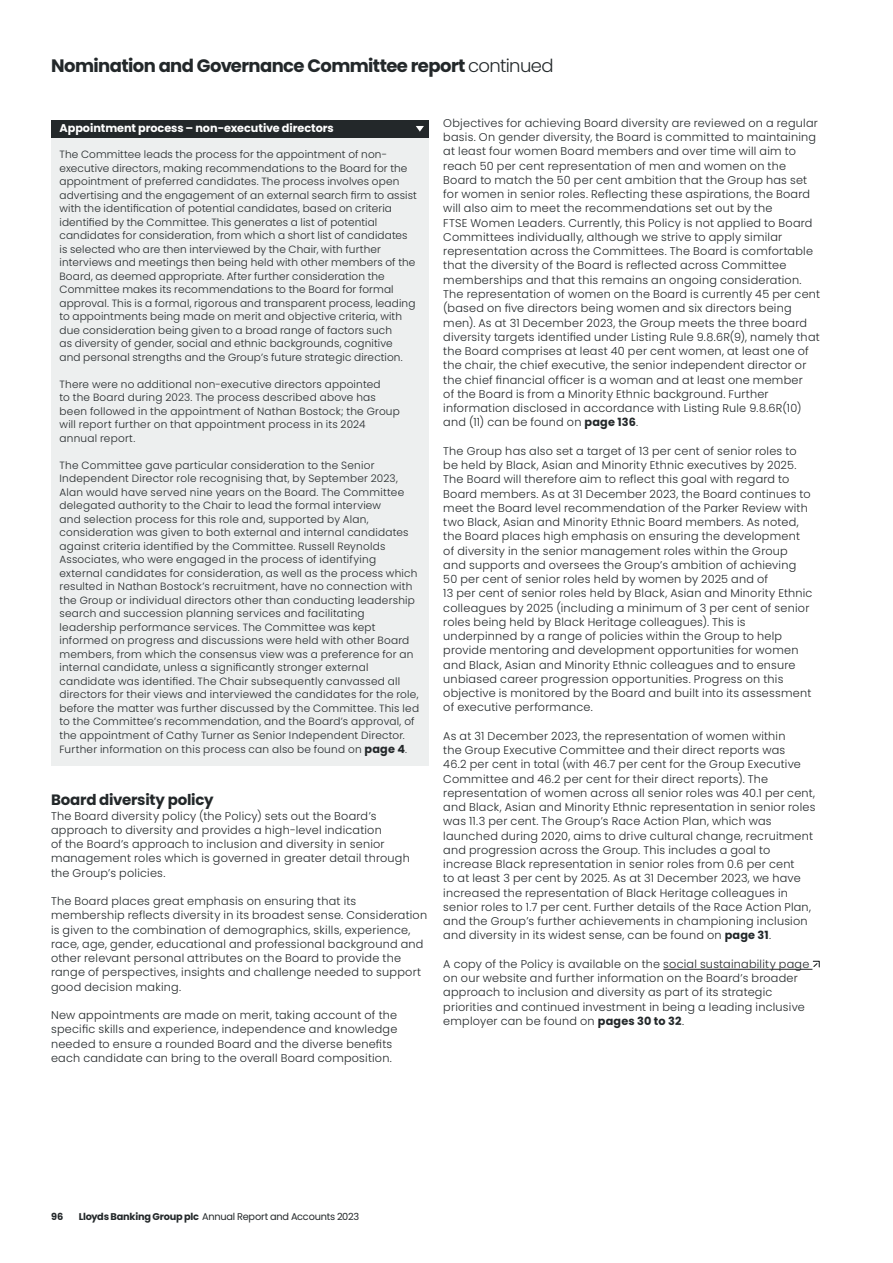
<style>
.page{position:relative;width:893px;height:1263px;background:#fff}
.page>*{position:absolute;margin:0;border:0;box-sizing:border-box;transform-origin:0 0}
.t1{font:700 18px "Tbkqlk Poppins";letter-spacing:-.03em;color:#23282a}
.t2{font:700 15px "Tbkqlk Poppins";letter-spacing:-.015em;color:#23282a}
.t3{font:300 11.25px/14.2px "Xtntrq Poppins";letter-spacing:.02em;color:#23282a}
.t4{font:300 11.25px/14.2px "Yrvwnn Poppins";letter-spacing:.02em;color:#23282a}
.t5{font:700 11.25px "Tbkqlk Poppins";letter-spacing:-.005em;color:#fff}
.t6{font:300 10.5px/13.5px "Xtntrq Poppins";letter-spacing:.015em;color:#23282a}
.t7{font:9.75px "Txsblg Poppins";letter-spacing:-.02em;color:#23282a}
.t8{font:700 9.75px "Tbkqlk Poppins";color:#23282a}
.s1{font-family:"Xtntrq Poppins";font-weight:300}
.s2{font-family:"Yrvwnn Poppins"}
.s3{font-family:"Tbkqlk Poppins";font-weight:700;font-size:11.25px}
.s4{font-family:"Xtntrq Poppins"}
.s5{font-family:"Tbkqlk Poppins";font-weight:700}
</style>
<div class="page">
<div style="left:51px;top:121px;width:377px;height:17px;background:#23282a"></div>
<div style="left:51px;top:138px;width:377px;height:628px;background:#edefef"></div>
<svg style="left:416px;top:126px;width:8px;height:6px"></svg>
<hr style="left:663px;top:969px;width:149px;height:1px;background:#23282a">
<svg style="left:812px;top:960px;width:8px;height:8px"></svg>
<h1 class="t1" style="left:51px;top:55px;width:504px">Nomination and Governance Committee report <span class="s1">continued</span></h1>
<h4 class="t5" style="left:60px;top:121px;width:276px">Appointment process – non-executive directors</h4>
<p class="t6" style="left:60px;top:148px;width:359px">The Committee leads the process for the appointment of non&shy;executive directors, making recommendations to the Board for the appointment of preferred candidates. The process involves open <span class="s2">advertising and the engagement of an external search firm to assist with the identification of potential candidates, based on criteria identified by the Committee. This generates a list of potential </span>candidates for consideration, from which a short list of candidates is selected who are then interviewed by the Chair, with further interviews and meetings then being held with other members of the Board, as deemed appropriate. After further consideration the Committee makes its recommendations to the Board for formal approval. This is a formal, rigorous and transparent process, leading to appointments being made on merit and objective criteria, with due consideration being given to a broad range of factors such<br>as diversity of gender, social and ethnic backgrounds, cognitive<br>and personal strengths and the Group’s future strategic direction.</p>
<p class="t6" style="left:60px;top:377px;width:342px">There were no additional non-executive directors appointed<br>to the Board during 2023. The process described above has been followed in the appointment of Nathan Bostock; the Group will report further on that appointment process in its 2024 annual report.</p>
<p class="t6" style="left:60px;top:458px;width:361px">The Committee gave particular consideration to the Senior Independent Director role recognising that, by September 2023, Alan would have served nine years on the Board. The Committee delegated authority to the Chair to lead the formal interview<br>and selection process for this role and, supported by Alan, consideration was given to both external and internal candidates <span class="s2">against criteria identified by the Committee. Russell Reynolds </span>Associates, who were engaged in the process of identifying external candidates for consideration, as well as the process which resulted in Nathan Bostock’s recruitment, have no connection with the Group or individual directors other than conducting leadership search and succession planning services and facilitating leadership performance services. The Committee was kept informed on progress and discussions were held with other Board members, from which the consensus view was a preference for an <span class="s2">internal candidate, unless a significantly stronger external candidate was identified. The Chair subsequently canvassed all </span>directors for their views and interviewed the candidates for the role, before the matter was further discussed by the Committee. This led to the Committee’s recommendation, and the Board’s approval, of the appointment of Cathy Turner as Senior Independent Director.<br>Further information on this process can also be found on <span class="s3">page 4</span>.</p>
<h3 class="t2" style="left:51px;top:791px;width:164px">Board diversity policy</h3>
<p class="t3" style="left:51px;top:808px;width:360px">The Board diversity policy (the Policy) sets out the Board’s approach to diversity and provides a high-level indication<br>of the Board’s approach to inclusion and diversity in senior management roles which is governed in greater detail through the Group’s policies.</p>
<p class="t3" style="left:51px;top:894px;width:378px">The Board places great emphasis on ensuring that its <span class="s2">membership reflects diversity in its broadest sense. Consideration </span>is given to the combination of demographics, skills, experience, race, age, gender, educational and professional background and other relevant personal attributes on the Board to provide the range of perspectives, insights and challenge needed to support good decision making.</p>
<p class="t4" style="left:51px;top:1008px;width:348px"><span class="s4">New appointments are made on merit, taking account of the </span>specific skills and experience, independence and knowledge needed to ensure a rounded Board and the diverse benefits <span class="s4">each candidate can bring to the overall Board composition.</span></p>
<p class="t3" style="left:443px;top:116px;width:378px">Objectives for achieving Board diversity are reviewed on a regular basis. On gender diversity, the Board is committed to maintaining at least four women Board members and over time will aim to reach 50 per cent representation of men and women on the Board to match the 50 per cent ambition that the Group has set <span class="s2">for women in senior roles. Reflecting these aspirations, the Board </span>will also aim to meet the recommendations set out by the<br><span class="s2">FTSE Women Leaders. Currently, this Policy is not applied to Board </span>Committees individually, although we strive to apply similar representation across the Committees. The Board is comfortable <span class="s2">that the diversity of the Board is reflected across Committee </span>memberships and that this remains an ongoing consideration.<br>The representation of women on the Board is currently 45 per cent <span class="s2">(based on five directors being women and six directors being </span>men). As at 31 December 2023, the Group meets the three board <span class="s2">diversity targets identified under Listing Rule 9.8.6R(9), namely that </span>the Board comprises at least 40 per cent women, at least one of the chair, the chief executive, the senior independent director or <span class="s2">the chief financial officer is a woman and at least one member<br>of the Board is from a Minority Ethnic background. Further </span>information disclosed in accordance with Listing Rule 9.8.6R(10) and (11) can be found on <span class="s5">page 136</span>.</p>
<p class="t3" style="left:443px;top:444px;width:371px">The Group has also set a target of 13 per cent of senior roles to <span class="s2">be held by Black, Asian and Minority Ethnic executives by 2025.<br>The Board will therefore aim to reflect this goal with regard to </span>Board members. As at 31 December 2023, the Board continues to meet the Board level recommendation of the Parker Review with <span class="s2">two Black, Asian and Minority Ethnic Board members. As noted, </span>the Board places high emphasis on ensuring the development of diversity in the senior management roles within the Group and supports and oversees the Group’s ambition of achieving 50 per cent of senior roles held by women by 2025 and of<br><span class="s2">13 per cent of senior roles held by Black, Asian and Minority Ethnic </span>colleagues by 2025 (including a minimum of 3 per cent of senior roles being held by Black Heritage colleagues). This is underpinned by a range of policies within the Group to help provide mentoring and development opportunities for women <span class="s2">and Black, Asian and Minority Ethnic colleagues and to ensure </span>unbiased career progression opportunities. Progress on this objective is monitored by the Board and built into its assessment of executive performance.</p>
<p class="t3" style="left:443px;top:729px;width:374px">As at 31 December 2023, the representation of women within<br><span class="s2">the Group Executive Committee and their direct reports was<br>46.2 per cent in total (with 46.7 per cent for the Group Executive </span>Committee and 46.2 per cent for their direct reports). The representation of women across all senior roles was 40.1 per cent, <span class="s2">and Black, Asian and Minority Ethnic representation in senior roles </span>was 11.3 per cent. The Group’s Race Action Plan, which was launched during 2020, aims to drive cultural change, recruitment and progression across the Group. This includes a goal to increase Black representation in senior roles from 0.6 per cent<br>to at least 3 per cent by 2025. As at 31 December 2023, we have increased the representation of Black Heritage colleagues in senior roles to 1.7 per cent. Further details of the Race Action Plan, and the Group’s further achievements in championing inclusion and diversity in its widest sense, can be found on <span class="s5">page 31</span>.</p>
<p class="t3" style="left:443px;top:957px;width:368px">A copy of the Policy is available on the social sustainability page on our website and further information on the Board’s broader approach to inclusion and diversity as part of its strategic priorities and continued investment in being a leading inclusive employer can be found on <span class="s5">pages 30 to 32</span>.</p>
<p class="t8" style="left:51px;top:1211px;width:14px">96</p>
<p class="t7" style="left:79px;top:1211px;width:282px"><span class="s5">Lloyds Banking Group plc</span> Annual Report and Accounts 2023</p>
</div>
